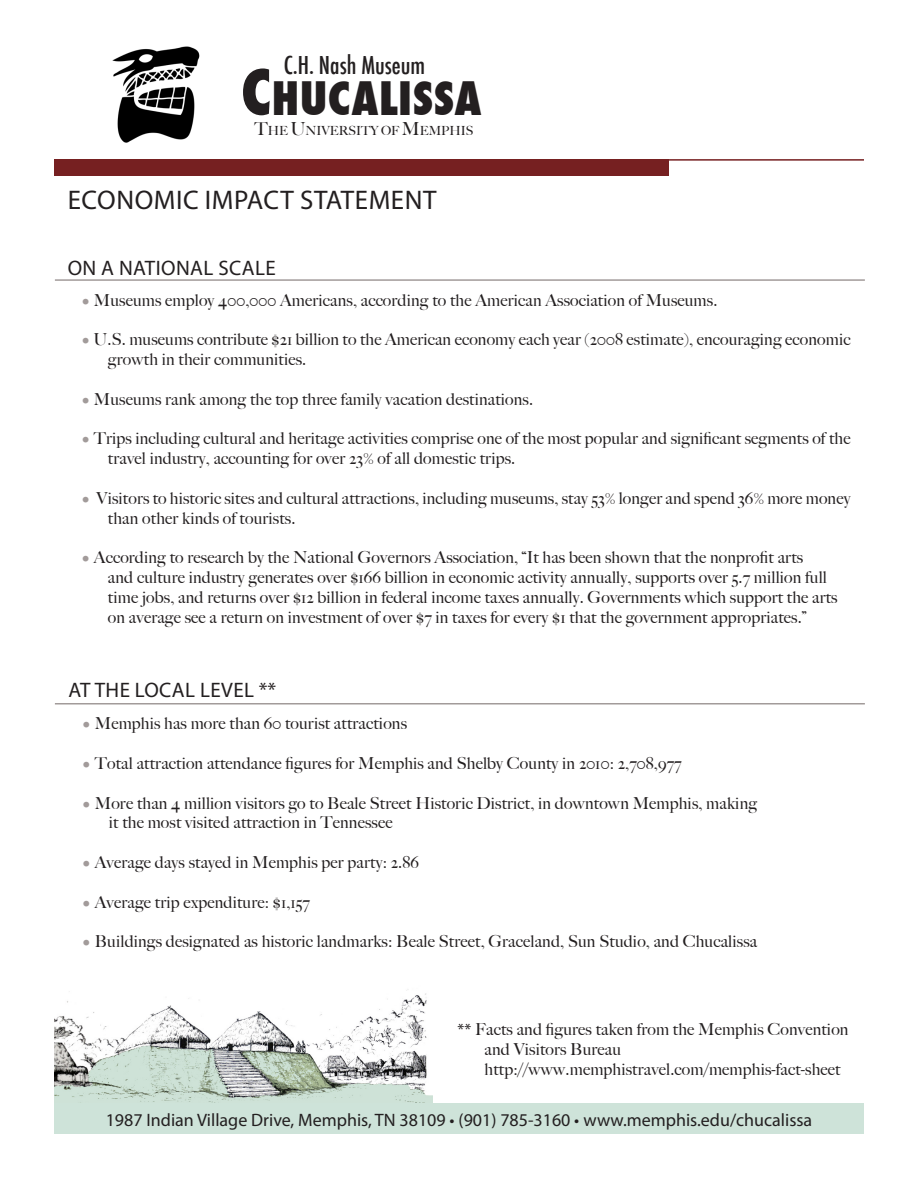
<style>
.page{position:relative;width:918px;height:1188px;background:#fff}
.page>*{position:absolute;margin:0;border:0;box-sizing:border-box;transform-origin:0 0}
.t1{font:800 condensed 45px "Futura";letter-spacing:.01em;color:#231f20}
.t2{font:27px "Myriad Pro";letter-spacing:.02em;color:#231f20}
.t3{font:500 condensed 24px "Futura";color:#231f20}
.t4{font:21px "Myriad Pro";letter-spacing:.02em;color:#231f20}
.t5{font:18px "Myriad Pro";color:#231f20}
.t6{font:500 16.5px/19.8px "Big Caslon";letter-spacing:.01em;color:#231f20}
.t7{font:500 12.6px "Big Caslon";color:#231f20}
.s1{font-size:60px}
.s2{font-size:18px}
.s3{color:#a29b9a}
.s4{font-family:"Myriad Pro";font-weight:400}
</style>
<div class="page">
<img style="left:54px;top:989px;width:378px;height:115px">
<div style="left:54px;top:1104px;width:810px;height:30px;background:#cee3d9"></div>
<div style="left:54px;top:159px;width:615px;height:16px;background:#762021"></div>
<hr style="left:54px;top:159px;width:810px;height:2px;background:#762021">
<hr style="left:55px;top:703px;width:810px;height:2px;background:#a29b9a">
<hr style="left:55px;top:279px;width:810px;height:2px;background:#a29b9a">
<img style="left:112px;top:46px;width:88px;height:97px">
<p class="t3" style="left:284px;top:50px;width:143px">C.H. Nash Museum</p>
<p class="t1" style="left:241px;top:67px;width:242px"><span class="s1">C</span>HUCALISSA</p>
<p class="t7" style="left:255px;top:123px;width:220px"><span class="s2">T</span>HE <span class="s2">U</span>NIVERSITY OF <span class="s2">M</span>EMPHIS</p>
<p class="t2" style="left:68px;top:184px;width:370px">ECONOMIC IMPACT STATEMENT</p>
<p class="t4" style="left:68px;top:255px;width:210px">ON A NATIONAL SCALE</p>
<p class="t6" style="left:81px;top:290px;width:638px"><span class="s3">•</span> Museums employ 400,000 Americans, according to the American Association of Museums.</p>
<p class="t6" style="left:81px;top:330px;width:771px"><span class="s3">•</span> U.S. museums contribute $21 billion to the American economy each year (2008 estimate), encouraging economic</p>
<p class="t6" style="left:108px;top:350px;width:200px">growth in their communities.</p>
<p class="t6" style="left:81px;top:389px;width:454px"><span class="s3">•</span> Museums rank among the top three family vacation destinations.</p>
<p class="t6" style="left:81px;top:429px;width:771px"><span class="s3">•</span> Trips including cultural and heritage activities comprise one of the most popular and significant segments of the</p>
<p class="t6" style="left:108px;top:449px;width:409px">travel industry, accounting for over 23% of all domestic trips.</p>
<p class="t6" style="left:81px;top:488px;width:771px"><span class="s3">•</span> Visitors to historic sites and cultural attractions, including museums, stay 53% longer and spend 36% more money</p>
<p class="t6" style="left:108px;top:508px;width:189px">than other kinds of tourists.</p>
<p class="t6" style="left:81px;top:548px;width:724px"><span class="s3">•</span> According to research by the National Governors Association, “It has been shown that the nonprofit arts</p>
<p class="t6" style="left:108px;top:567px;width:720px">and culture industry generates over $166 billion in economic activity annually, supports over 5.7 million full</p>
<p class="t6" style="left:108px;top:587px;width:731px">time jobs, and returns over $12 billion in federal income taxes annually. Governments which support the arts</p>
<p class="t6" style="left:108px;top:607px;width:700px">on average see a return on investment of over $7 in taxes for every $1 that the government appropriates.”</p>
<p class="t4" style="left:69px;top:677px;width:209px">AT THE LOCAL LEVEL **</p>
<p class="t6" style="left:82px;top:714px;width:327px"><span class="s3">•</span> Memphis has more than 60 tourist attractions</p>
<p class="t6" style="left:82px;top:753px;width:601px"><span class="s3">•</span> Total attraction attendance figures for Memphis and Shelby County in 2010: 2,708,977</p>
<p class="t6" style="left:82px;top:793px;width:677px"><span class="s3">•</span> More than 4 million visitors go to Beale Street Historic District, in downtown Memphis, making</p>
<p class="t6" style="left:109px;top:813px;width:285px">it the most visited attraction in Tennessee</p>
<p class="t6" style="left:82px;top:852px;width:339px"><span class="s3">•</span> Average days stayed in Memphis per party: 2.86</p>
<p class="t6" style="left:82px;top:892px;width:230px"><span class="s3">•</span> Average trip expenditure: $1,157</p>
<p class="t6" style="left:82px;top:932px;width:677px"><span class="s3">•</span> Buildings designated as historic landmarks: Beale Street, Graceland, Sun Studio, and Chucalissa</p>
<p class="t6" style="left:485px;top:1020px;width:365px;text-indent:-27px"><span class="s4">**</span> Facts and figures taken from the Memphis Convention and Visitors Bureau</p>
<p class="t6" style="left:485px;top:1059px;width:357px">http://www.memphistravel.com/memphis-fact-sheet</p>
<p class="t5" style="left:106px;top:1109px;width:708px">1987 Indian Village Drive, Memphis, TN 38109 • (901) 785-3160 • www.memphis.edu/chucalissa</p>
</div>
